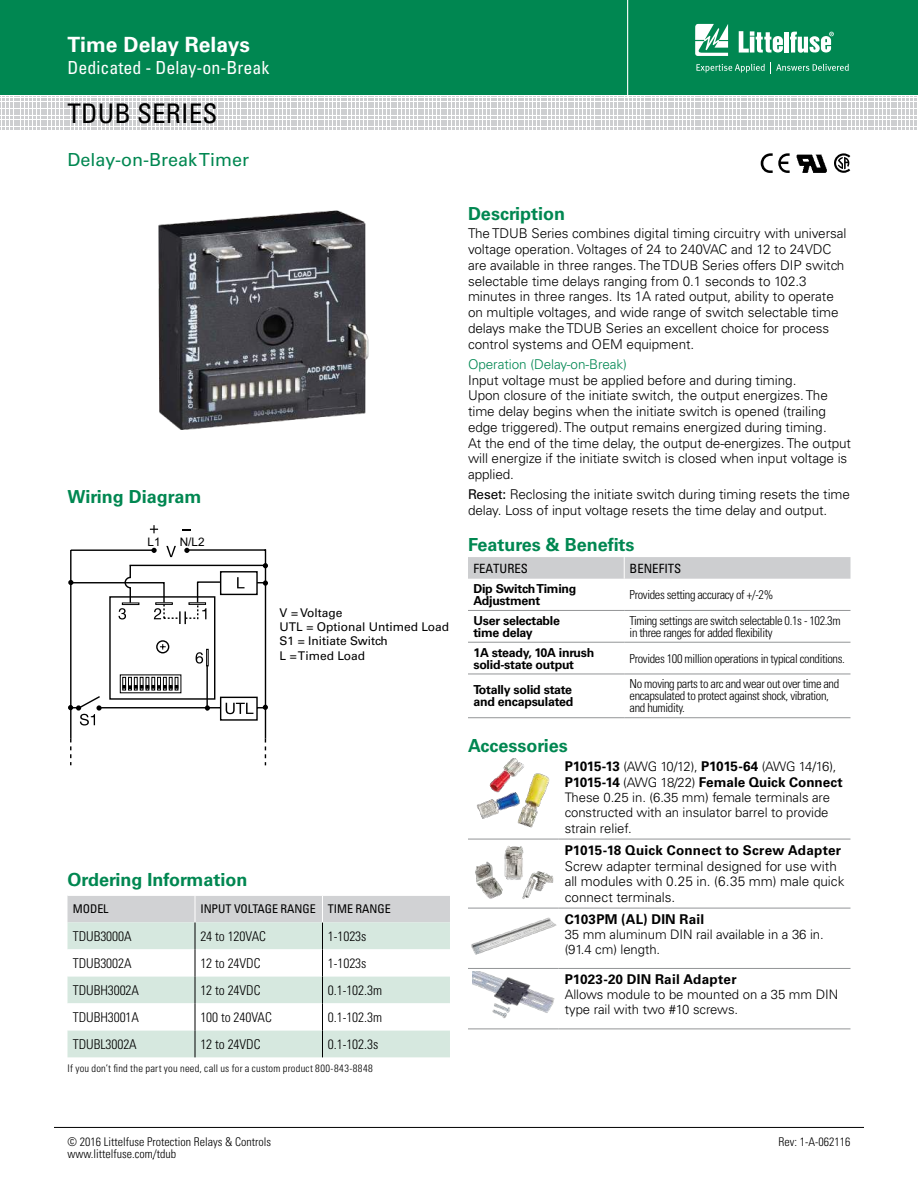
<style>
.page{position:relative;width:918px;height:1188px;background:#fff}
.page>*{position:absolute;margin:0;border:0;box-sizing:border-box;transform-origin:0 0}
.t1{font:condensed 27px "Univers LT Std";letter-spacing:.005em;color:#000}
.t2{font:700 21px "Univers LT Std";color:#fff}
.t3{font:700 18px "Univers LT Std";color:#008751}
.t4{font:condensed 18px "Univers LT Std";color:#fff}
.t5{font:18px "Univers LT Std";color:#008751}
.t6{font:300 13.5px/15.8px "Univers LT Std";letter-spacing:-.005em;color:#000}
.t7{font:300 condensed 13.5px "Univers LT Std";letter-spacing:-.005em;color:#000}
.t8{font:700 13.5px "Univers LT Std";letter-spacing:.01em;color:#000}
.t9{font:300 13.5px "Univers LT Std";letter-spacing:-.005em;color:#008752}
.t10{font:300 13.2px/15.3px "Univers LT Std";letter-spacing:-.005em;color:#000}
.t11{font:300 13.2px "Univers LT Std";letter-spacing:-.06em;color:#000}
.t12{font:condensed 12.75px "Univers LT Std";color:#000}
.t13{font:300 condensed 12.3px/12px "Univers LT Std";letter-spacing:-.03em;color:#000}
.t14{font:700 12.3px/12px "Univers LT Std";letter-spacing:-.02em;color:#000}
.t15{font:300 condensed 12px "Univers LT Std";color:#000}
.t16{font:12px/14.4px "Univers LT Std";color:#000}
.t17{font:condensed 12px "Univers LT Std";letter-spacing:-.005em;color:#000}
.t18{font:11.7px "Arial";color:#000}
.t19{font:300 condensed 10.5px "Univers LT Std";letter-spacing:.025em;color:#000}
.s1{font-weight:400}
.s2{font-weight:700;font-size:13.5px}
.s3{font-weight:300;font-size:13.2px}
</style>
<div class="page">
<div style="left:0;top:0;width:918px;height:95px;background:#008751"></div>
<svg style="left:0;top:96px;width:917px;height:34px"></svg>
<hr style="left:627px;top:0;width:1px;height:98px;background:#fff">
<svg style="left:695px;top:24px;width:33px;height:32px"></svg>
<div style="left:784px;top:32px;width:5px;height:21px;background:#fff"></div>
<svg style="left:790px;top:32px;width:44px;height:21px"></svg>
<svg style="left:739px;top:31px;width:44px;height:22px"></svg>
<svg style="left:696px;top:62px;width:153px;height:11px"></svg>
<hr style="left:54px;top:1127px;width:810px;height:1px;background:#000">
<img style="left:158px;top:210px;width:211px;height:220px">
<hr style="left:265px;top:549px;width:1px;height:190px;background:#000">
<hr style="left:187px;top:549px;width:78px;height:2px;background:#000">
<hr style="left:70px;top:550px;width:2px;height:189px;background:#000">
<hr style="left:71px;top:549px;width:84px;height:2px;background:#000">
<svg style="left:152px;top:548px;width:5px;height:5px"></svg>
<svg style="left:184px;top:548px;width:5px;height:5px"></svg>
<svg style="left:160px;top:644px;width:6px;height:6px"></svg>
<div style="left:156px;top:640px;width:13px;height:13px;border:1px solid #000;border-radius:50%"></div>
<svg style="left:150px;top:525px;width:8px;height:8px"></svg>
<svg style="left:166px;top:546px;width:10px;height:11px"></svg>
<div style="left:220px;top:571px;width:38px;height:24px;border:1px solid #000"></div>
<svg style="left:237px;top:577px;width:8px;height:11px"></svg>
<svg style="left:70px;top:739px;width:1px;height:26px"></svg>
<svg style="left:265px;top:739px;width:1px;height:26px"></svg>
<svg style="left:263px;top:563px;width:5px;height:5px"></svg>
<svg style="left:68px;top:674px;width:200px;height:52px"></svg>
<svg style="left:196px;top:652px;width:7px;height:12px"></svg>
<div style="left:206px;top:649px;width:3px;height:17px;border:1px solid #000"></div>
<hr style="left:206px;top:666px;width:2px;height:44px;background:#000">
<svg style="left:257px;top:580px;width:11px;height:6px"></svg>
<hr style="left:130px;top:565px;width:134px;height:1px;background:#000">
<svg style="left:68px;top:565px;width:153px;height:59px"></svg>
<hr style="left:468px;top:610px;width:156px;height:1px;background:#939597">
<hr style="left:624px;top:610px;width:227px;height:1px;background:#939597">
<hr style="left:468px;top:642px;width:156px;height:1px;background:#939597">
<hr style="left:624px;top:642px;width:227px;height:1px;background:#939597">
<hr style="left:468px;top:674px;width:156px;height:1px;background:#939597">
<hr style="left:624px;top:674px;width:227px;height:1px;background:#939597">
<hr style="left:468px;top:717px;width:156px;height:1px;background:#939597">
<hr style="left:624px;top:717px;width:227px;height:1px;background:#939597">
<div style="left:468px;top:557px;width:382px;height:22px;background:#cdced0"></div>
<hr style="left:468px;top:908px;width:91px;height:1px;background:#939597">
<hr style="left:559px;top:908px;width:292px;height:1px;background:#939597">
<hr style="left:468px;top:1029px;width:91px;height:1px;background:#939597">
<hr style="left:559px;top:1029px;width:292px;height:1px;background:#939597">
<hr style="left:468px;top:839px;width:91px;height:1px;background:#939597">
<hr style="left:559px;top:839px;width:292px;height:1px;background:#939597">
<hr style="left:468px;top:968px;width:91px;height:1px;background:#939597">
<hr style="left:559px;top:968px;width:292px;height:1px;background:#939597">
<img style="left:477px;top:758px;width:73px;height:70px">
<img style="left:475px;top:846px;width:79px;height:53px">
<img style="left:471px;top:917px;width:86px;height:38px">
<img style="left:472px;top:971px;width:82px;height:47px">
<img style="left:796px;top:154px;width:31px;height:19px">
<svg style="left:834px;top:153px;width:16px;height:20px"></svg>
<svg style="left:761px;top:153px;width:29px;height:20px"></svg>
<svg style="left:68px;top:896px;width:382px;height:161px"></svg>
<h2 class="t2" style="left:68px;top:37px;width:184px">Time Delay Relays</h2>
<h3 class="t4" style="left:68px;top:61px;width:203px">Dedicated - Delay-on-Break</h3>
<h1 class="t1" style="left:68px;top:98px;width:151px">TDUB SERIES</h1>
<h3 class="t5" style="left:68px;top:153px;width:183px">Delay-on-Break Timer</h3>
<h3 class="t3" style="left:68px;top:490px;width:135px">Wiring Diagram</h3>
<p class="t18" style="left:147px;top:535px;width:15px">L1</p>
<p class="t18" style="left:180px;top:535px;width:26px">N/L2</p>
<p class="t16" style="left:280px;top:606px;width:171px">V = Voltage<br>UTL = Optional Untimed Load<br>S1 = Initiate Switch<br>L = Timed Load</p>
<h3 class="t3" style="left:68px;top:873px;width:181px">Ordering Information</h3>
<p class="t17" style="left:73px;top:902px;width:37px">MODEL</p>
<p class="t17" style="left:200px;top:902px;width:192px">INPUT VOLTAGE RANGE TIME RANGE</p>
<p class="t7" style="left:73px;top:931px;width:60px">TDUB3000A</p>
<p class="t7" style="left:200px;top:931px;width:67px">24 to 120VAC</p>
<p class="t7" style="left:328px;top:931px;width:40px">1-1023s</p>
<p class="t7" style="left:73px;top:958px;width:60px">TDUB3002A</p>
<p class="t7" style="left:200px;top:958px;width:62px">12 to 24VDC</p>
<p class="t7" style="left:328px;top:958px;width:40px">1-1023s</p>
<p class="t7" style="left:73px;top:985px;width:68px">TDUBH3002A</p>
<p class="t7" style="left:200px;top:985px;width:62px">12 to 24VDC</p>
<p class="t7" style="left:328px;top:985px;width:56px">0.1-102.3m</p>
<p class="t7" style="left:73px;top:1012px;width:68px">TDUBH3001A</p>
<p class="t7" style="left:200px;top:1012px;width:73px">100 to 240VAC</p>
<p class="t7" style="left:328px;top:1012px;width:56px">0.1-102.3m</p>
<p class="t7" style="left:73px;top:1039px;width:65px">TDUBL3002A</p>
<p class="t7" style="left:200px;top:1039px;width:62px">12 to 24VDC</p>
<p class="t7" style="left:328px;top:1039px;width:52px">0.1-102.3s</p>
<p class="t19" style="left:67px;top:1064px;width:307px">If you don’t find the part you need, call us for a custom product 800-843-8848</p>
<h3 class="t3" style="left:468px;top:206px;width:99px">Description</h3>
<p class="t6" style="left:468px;top:227px;width:380px">The TDUB Series combines digital timing circuitry with universal voltage operation. Voltages of 24 to 240VAC and 12 to 24VDC are available in three ranges. The TDUB Series offers DIP switch selectable time delays ranging from 0.1 seconds to 102.3 minutes in three ranges. Its 1A rated output, ability to operate on multiple voltages, and wide range of switch selectable time delays make the TDUB Series an excellent choice for process control systems and OEM equipment.</p>
<p class="t9" style="left:468px;top:359px;width:161px">Operation (Delay-on-Break)</p>
<p class="t6" style="left:468px;top:373px;width:385px">Input voltage must be applied before and during timing.<br>Upon closure of the initiate switch, the output energizes. The time delay begins when the initiate switch is opened (trailing edge triggered). The output remains energized during timing.<br>At the end of the time delay, the output de-energizes. The output will energize if the initiate switch is closed when input voltage is applied.</p>
<p class="t6" style="left:468px;top:488px;width:383px"><span class="s1">Reset:</span> Reclosing the initiate switch during timing resets the time delay. Loss of input voltage resets the time delay and output.</p>
<h3 class="t3" style="left:468px;top:537px;width:168px">Features &amp; Benefits</h3>
<p class="t12" style="left:473px;top:561px;width:56px">FEATURES</p>
<p class="t12" style="left:630px;top:561px;width:53px">BENEFITS</p>
<p class="t14" style="left:473px;top:584px;width:105px">Dip Switch Timing<br>Adjustment</p>
<p class="t13" style="left:630px;top:590px;width:145px">Provides setting accuracy of +/-2%</p>
<p class="t14" style="left:473px;top:615px;width:88px">User selectable time delay</p>
<p class="t13" style="left:630px;top:615px;width:213px">Timing settings are switch selectable 0.1s - 102.3m in three ranges for added flexibility</p>
<p class="t14" style="left:473px;top:647px;width:122px">1A steady, 10A inrush solid-state output</p>
<p class="t13" style="left:630px;top:653px;width:217px">Provides 100 million operations in typical conditions.</p>
<p class="t14" style="left:473px;top:685px;width:101px">Totally solid state and encapsulated</p>
<p class="t13" style="left:630px;top:679px;width:211px">No moving parts to arc and wear out over time and encapsulated to protect against shock, vibration, and humidity.</p>
<h3 class="t3" style="left:468px;top:739px;width:101px">Accessories</h3>
<p class="t11" style="left:565px;top:761px;width:273px"><span class="s2">P1015-13</span> (AWG 10/12), <span class="s2">P1015-64</span> (AWG 14/16),</p>
<p class="t8" style="left:565px;top:777px;width:280px">P1015-14 <span class="s3">(AWG 18/22)</span> Female Quick Connect</p>
<p class="t10" style="left:565px;top:791px;width:267px;text-align:justify">These 0.25 in. (6.35 mm) female terminals are constructed with an insulator barrel to provide strain relief.</p>
<p class="t8" style="left:565px;top:845px;width:278px">P1015-18 Quick Connect to Screw Adapter</p>
<p class="t6" style="left:565px;top:859px;width:281px">Screw adapter terminal designed for use with all modules with 0.25 in. (6.35 mm) male quick connect terminals.</p>
<p class="t8" style="left:565px;top:914px;width:141px">C103PM (AL) DIN Rail</p>
<p class="t10" style="left:565px;top:928px;width:261px">35 mm aluminum DIN rail available in a 36 in. (91.4 cm) length.</p>
<p class="t8" style="left:565px;top:974px;width:173px">P1023-20 DIN Rail Adapter</p>
<p class="t10" style="left:565px;top:988px;width:275px">Allows module to be mounted on a 35 mm DIN type rail with two #10 screws.</p>
<p class="t15" style="left:68px;top:1137px;width:205px">© 2016 Littelfuse Protection Relays &amp; Controls</p>
<p class="t15" style="left:68px;top:1149px;width:110px">www.littelfuse.com/tdub</p>
<p class="t15" style="left:779px;top:1137px;width:73px">Rev: 1-A-062116</p>
</div>
